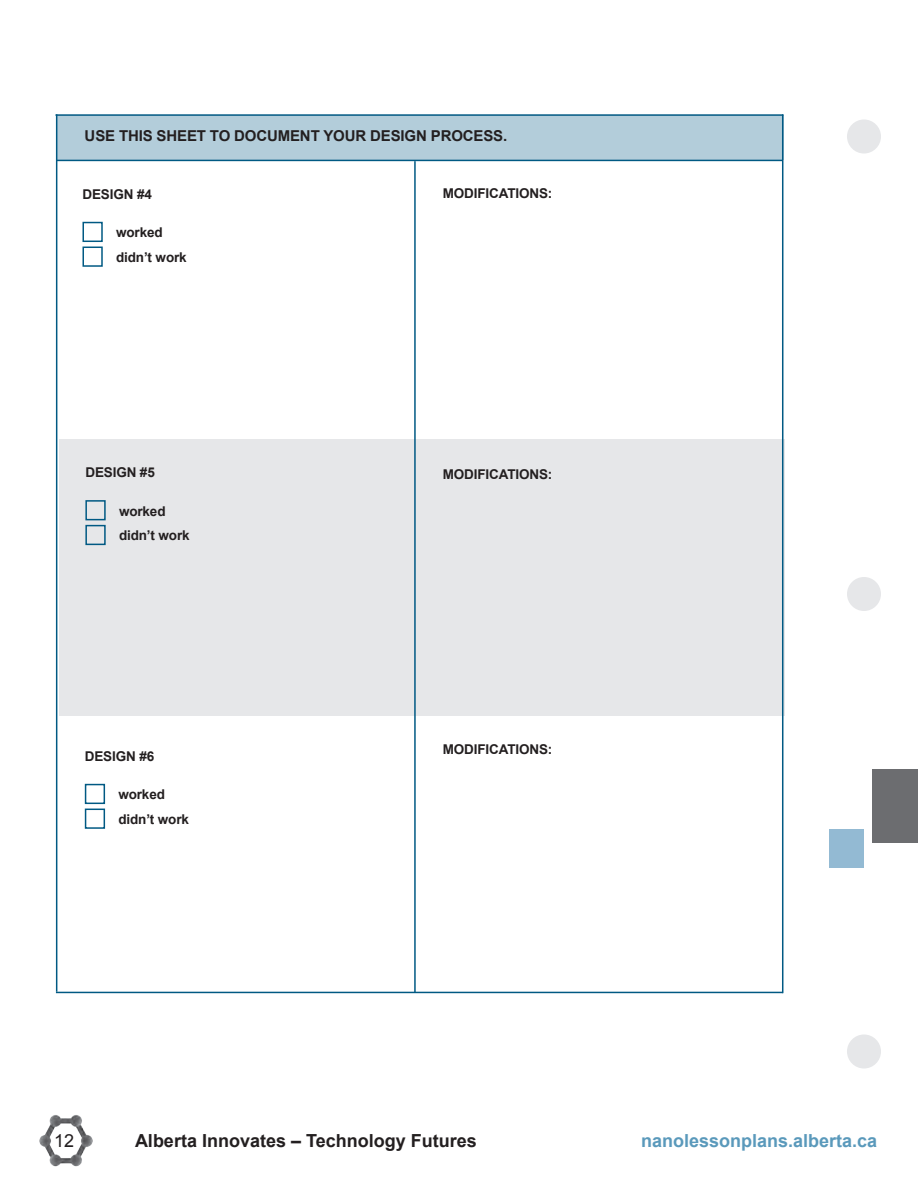
<style>
.page{position:relative;width:918px;height:1188px;background:#fff}
.page>*{position:absolute;margin:0;border:0;box-sizing:border-box;transform-origin:0 0}
.t1{font:700 18px "Arial";color:#231f20}
.t2{font:700 18px "Arial";color:#5a99bb}
.t3{font:18px "Arial";color:#231f20}
.t4{font:700 15px "Arial";letter-spacing:-.01em;color:#231f20}
.t5{font:700 13.5px "Arial";letter-spacing:-.01em;color:#231f20}
</style>
<div class="page">
<div style="left:847px;top:577px;width:34px;height:34px;background:#e6e7e9;border-radius:50%"></div>
<div style="left:847px;top:119px;width:34px;height:35px;background:#e6e7e9;border-radius:50%"></div>
<div style="left:847px;top:1034px;width:34px;height:35px;background:#e6e7e9;border-radius:50%"></div>
<img style="left:39px;top:1115px;width:54px;height:51px">
<div style="left:59px;top:440px;width:725px;height:276px;background:#e6e7e9"></div>
<hr style="left:56px;top:992px;width:727px;height:1px;background:#005983">
<hr style="left:782px;top:114px;width:1px;height:879px;background:#005983">
<hr style="left:414px;top:161px;width:2px;height:831px;background:#005983">
<hr style="left:56px;top:114px;width:1px;height:878px;background:#005983">
<div style="left:56px;top:115px;width:727px;height:45px;background:#b3cdda"></div>
<hr style="left:57px;top:160px;width:725px;height:1px;background:#005983">
<hr style="left:56px;top:114px;width:727px;height:2px;background:#005983">
<div style="left:82px;top:222px;width:21px;height:20px;border:2px solid #005983"></div>
<div style="left:82px;top:247px;width:21px;height:20px;border:2px solid #005983"></div>
<div style="left:85px;top:500px;width:21px;height:20px;border:2px solid #005983"></div>
<div style="left:85px;top:525px;width:21px;height:20px;border:2px solid #005983"></div>
<div style="left:85px;top:784px;width:20px;height:20px;border:2px solid #005983"></div>
<div style="left:85px;top:809px;width:20px;height:20px;border:2px solid #005983"></div>
<div style="left:873px;top:770px;width:45px;height:73px;background:#6c6d70"></div>
<div style="left:829px;top:829px;width:35px;height:38px;background:#93bad3"></div>
<p class="t4" style="left:85px;top:126px;width:424px">USE THIS SHEET TO DOCUMENT YOUR DESIGN PROCESS.</p>
<p class="t5" style="left:82px;top:185px;width:71px">DESIGN #4</p>
<p class="t5" style="left:116px;top:224px;width:48px">worked</p>
<p class="t5" style="left:116px;top:248px;width:72px">didn’t work</p>
<p class="t5" style="left:85px;top:464px;width:71px">DESIGN #5</p>
<p class="t5" style="left:119px;top:502px;width:48px">worked</p>
<p class="t5" style="left:119px;top:526px;width:72px">didn’t work</p>
<p class="t5" style="left:85px;top:747px;width:71px">DESIGN #6</p>
<p class="t5" style="left:118px;top:786px;width:48px">worked</p>
<p class="t5" style="left:118px;top:810px;width:72px">didn’t work</p>
<p class="t5" style="left:443px;top:184px;width:111px">MODIFICATIONS:</p>
<p class="t5" style="left:443px;top:466px;width:111px">MODIFICATIONS:</p>
<p class="t5" style="left:443px;top:740px;width:111px">MODIFICATIONS:</p>
<p class="t3" style="left:54px;top:1129px;width:22px">12</p>
<h1 class="t1" style="left:135px;top:1129px;width:343px">Alberta Innovates – Technology Futures</h1>
<h1 class="t2" style="left:641px;top:1129px;width:238px">nanolessonplans.alberta.ca</h1>
</div>
